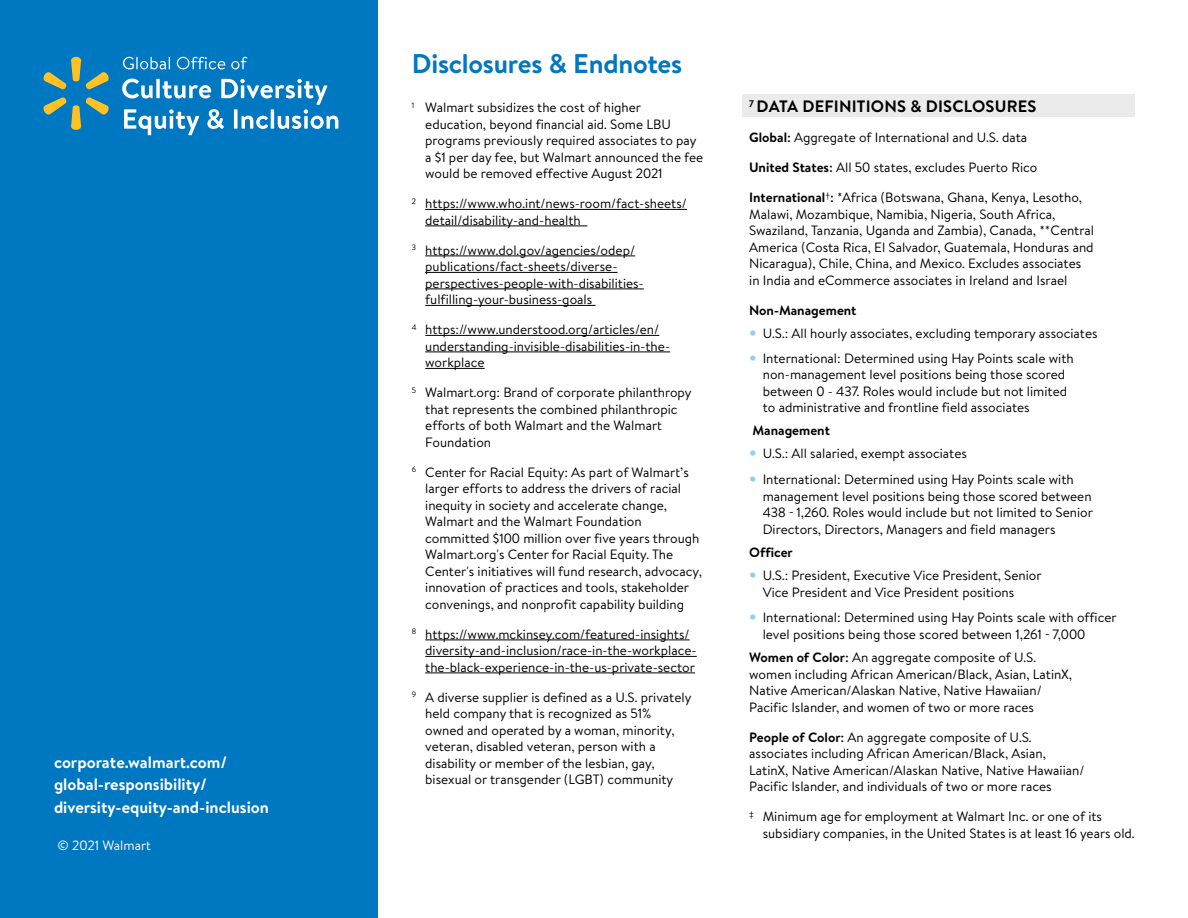
<style>
.page{position:relative;width:1188px;height:918px;background:#fff}
.page>*{position:absolute;margin:0;border:0;box-sizing:border-box;transform-origin:0 0}
.H2___38_pt{font:700 27px "Bogle";letter-spacing:-.01em;color:#0077c1}
.Body{font:700 16.5px/22.5px "Bogle";color:#fff}
.Sub_4___12pt__CAPS{font:700 16.5px "Bogle";letter-spacing:.01em;color:#000}
.Body-2{font:13.5px/16.5px "Bogle";color:#000}
.Body_Bullets{font:13.5px/16.5px "Bogle";color:#000}
.Body-3{font:700 13.5px "Bogle";color:#000}
.Body-4{font:13.5px "Bogle";color:#fff}
.s1{font-weight:700}
</style>
<div class="page">
<div style="left:0;top:0;width:378px;height:918px;background:#0077c1"></div>
<svg style="left:43px;top:97px;width:66px;height:33px"></svg>
<svg style="left:43px;top:57px;width:66px;height:33px"></svg>
<svg style="left:123px;top:57px;width:47px;height:12px"></svg>
<svg style="left:177px;top:57px;width:48px;height:12px"></svg>
<svg style="left:231px;top:57px;width:16px;height:12px"></svg>
<svg style="left:122px;top:79px;width:216px;height:56px"></svg>
<hr style="left:425px;top:209px;width:262px;height:1px;background:#000">
<hr style="left:425px;top:226px;width:162px;height:1px;background:#000">
<hr style="left:425px;top:256px;width:210px;height:1px;background:#000">
<hr style="left:425px;top:272px;width:193px;height:1px;background:#000">
<hr style="left:425px;top:289px;width:219px;height:1px;background:#000">
<hr style="left:425px;top:305px;width:171px;height:1px;background:#000">
<hr style="left:425px;top:335px;width:234px;height:1px;background:#000">
<hr style="left:425px;top:352px;width:245px;height:1px;background:#000">
<hr style="left:425px;top:368px;width:60px;height:1px;background:#000">
<hr style="left:425px;top:640px;width:265px;height:1px;background:#000">
<hr style="left:425px;top:656px;width:272px;height:1px;background:#000">
<hr style="left:425px;top:673px;width:270px;height:1px;background:#000">
<div style="left:742px;top:94px;width:393px;height:23px;background:#ebebec"></div>
<p class="Body" style="left:54px;top:750px;width:216px">corporate.walmart.com/ global-responsibility/ diversity-equity-and-inclusion</p>
<p class="Body-4" style="left:58px;top:836px;width:95px">© 2021 Walmart</p>
<h1 class="H2___38_pt" style="left:412px;top:45px;width:272px">Disclosures &amp; Endnotes</h1>
<p class="Body-2" style="left:425px;top:99px;width:280px;text-indent:-14px"><sup>1</sup> Walmart subsidizes the cost of higher education, beyond financial aid. Some LBU programs previously required associates to pay a $1 per day fee, but Walmart announced the fee would be removed effective August 2021</p>
<p class="Body-2" style="left:425px;top:195px;width:263px;text-indent:-14px"><sup>2</sup> https://www.who.int/news-room/fact-sheets/ detail/disability-and-health</p>
<p class="Body-2" style="left:425px;top:241px;width:220px;text-indent:-14px"><sup>3</sup> https://www.dol.gov/agencies/odep/ publications/fact-sheets/diverse&shy;perspectives-people-with-disabilities&shy;fulfilling-your-business-goals</p>
<p class="Body-2" style="left:425px;top:321px;width:246px;text-indent:-14px"><sup>4</sup> https://www.understood.org/articles/en/ understanding-invisible-disabilities-in-the&shy;workplace</p>
<p class="Body-2" style="left:425px;top:384px;width:268px;text-indent:-14px"><sup>5</sup> Walmart.org: Brand of corporate philanthropy that represents the combined philanthropic efforts of both Walmart and the Walmart Foundation</p>
<p class="Body-2" style="left:425px;top:463px;width:278px;text-indent:-14px"><sup>6</sup> Center for Racial Equity: As part of Walmart’s larger efforts to address the drivers of racial inequity in society and accelerate change, Walmart and the Walmart Foundation committed $100 million over five years through Walmart.org's Center for Racial Equity. The Center's initiatives will fund research, advocacy, innovation of practices and tools, stakeholder convenings, and nonprofit capability building</p>
<p class="Body-2" style="left:425px;top:625px;width:273px;text-indent:-14px"><sup>8</sup> https://www.mckinsey.com/featured-insights/ diversity-and-inclusion/race-in-the-workplace&shy;the-black-experience-in-the-us-private-sector</p>
<p class="Body-2" style="left:425px;top:688px;width:268px;text-indent:-14px"><sup>9</sup> A diverse supplier is defined as a U.S. privately held company that is recognized as 51% owned and operated by a woman, minority, veteran, disabled veteran, person with a disability or member of the lesbian, gay, bisexual or transgender (LGBT) community</p>
<h4 class="Sub_4___12pt__CAPS" style="left:749px;top:95px;width:289px"><sup>7</sup> DATA DEFINITIONS &amp; DISCLOSURES</h4>
<p class="Body-2" style="left:749px;top:129px;width:279px"><span class="s1">Global:</span> Aggregate of International and U.S. data</p>
<p class="Body-2" style="left:749px;top:159px;width:290px"><span class="s1">United States:</span> All 50 states, excludes Puerto Rico</p>
<p class="Body-2" style="left:749px;top:189px;width:346px"><span class="s1">International</span><sup>†</sup><span class="s1">:</span> *Africa (Botswana, Ghana, Kenya, Lesotho, Malawi, Mozambique, Namibia, Nigeria, South Africa, Swaziland, Tanzania, Uganda and Zambia), Canada, **Central America (Costa Rica, El Salvador, Guatemala, Honduras and Nicaragua), Chile, China, and Mexico. Excludes associates in India and eCommerce associates in Ireland and Israel</p>
<p class="Body-3" style="left:749px;top:301px;width:109px">Non-Management</p>
<p class="Body_Bullets" style="left:763px;top:324px;width:336px">U.S.: All hourly associates, excluding temporary associates</p>
<p class="Body_Bullets" style="left:763px;top:350px;width:313px">International: Determined using Hay Points scale with non-management level positions being those scored between 0 - 437. Roles would include but not limited to administrative and frontline field associates</p>
<p class="Body-3" style="left:752px;top:421px;width:79px">Management</p>
<p class="Body_Bullets" style="left:763px;top:445px;width:206px">U.S.: All salaried, exempt associates</p>
<p class="Body_Bullets" style="left:763px;top:471px;width:332px">International: Determined using Hay Points scale with management level positions being those scored between 438 - 1,260. Roles would include but not limited to Senior Directors, Directors, Managers and field managers</p>
<p class="Body-3" style="left:749px;top:543px;width:45px">Officer</p>
<p class="Body_Bullets" style="left:763px;top:567px;width:281px">U.S.: President, Executive Vice President, Senior<br>Vice President and Vice President positions</p>
<p class="Body_Bullets" style="left:763px;top:609px;width:355px">International: Determined using Hay Points scale with officer level positions being those scored between 1,261 - 7,000</p>
<p class="Body-2" style="left:749px;top:649px;width:324px"><span class="s1">Women of Color:</span> An aggregate composite of U.S. women including African American/Black, Asian, LatinX, Native American/Alaskan Native, Native Hawaiian/ Pacific Islander, and women of two or more races</p>
<p class="Body-2" style="left:749px;top:728px;width:337px"><span class="s1">People of Color:</span> An aggregate composite of U.S. associates including African American/Black, Asian, LatinX, Native American/Alaskan Native, Native Hawaiian/ Pacific Islander, and individuals of two or more races</p>
<p class="Body-2" style="left:763px;top:808px;width:373px;text-indent:-14px"><sup>‡</sup> Minimum age for employment at Walmart Inc. or one of its subsidiary companies, in the United States is at least 16 years old.</p>
</div>
